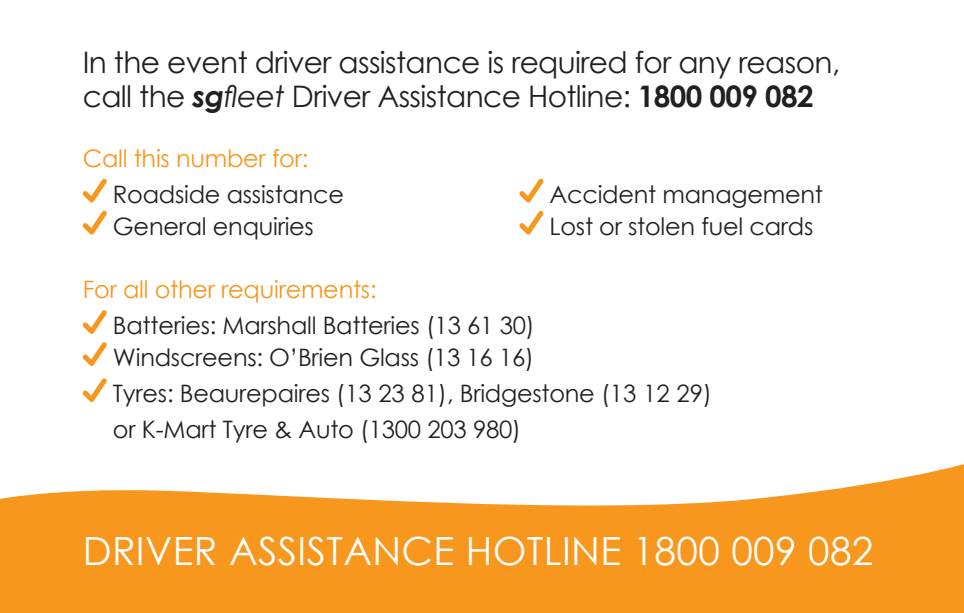
<style>
.page{position:relative;width:964px;height:613px;background:#fff}
.page>*{position:absolute;margin:0;border:0;box-sizing:border-box;transform-origin:0 0}
.crossHead{font:38.8px "Century Gothic";letter-spacing:.01em;color:#fff}
.crossHead-2{font:29.6px/34px "Century Gothic";letter-spacing:-.02em;color:#231f20}
.body{font:24px/36px "Century Gothic";letter-spacing:-.01em;color:#231f20}
.body-2{font:24px/36px "Century Gothic";letter-spacing:-.01em;color:#f7971d}
.s1{font-weight:700;font-style:italic}
.s2{font-style:italic}
.s3{font-weight:700}
.s4{color:#231f20}
.s5{color:#f7971d}
</style>
<div class="page">
<svg style="left:0;top:464px;width:964px;height:148px;fill:#f7971d"></svg>
<svg style="left:83px;top:178px;width:24px;height:24px"></svg>
<svg style="left:83px;top:210px;width:24px;height:24px"></svg>
<svg style="left:519px;top:178px;width:25px;height:24px"></svg>
<svg style="left:519px;top:210px;width:25px;height:24px"></svg>
<svg style="left:83px;top:310px;width:24px;height:24px"></svg>
<svg style="left:83px;top:342px;width:24px;height:24px"></svg>
<svg style="left:83px;top:378px;width:24px;height:24px"></svg>
<p class="crossHead-2" style="left:83px;top:45px;width:759px">In the event driver assistance is required for any reason, call the <span class="s1">sg</span><span class="s2">fleet</span> Driver Assistance Hotline: <span class="s3">1800 009 082</span></p>
<p class="body-2" style="left:113px;top:139px;width:233px;text-indent:-30px">Call this number for:<br><span class="s4">Roadside assistance</span></p>
<p class="body" style="left:113px;top:207px;width:202px">General enquiries</p>
<p class="body" style="left:549px;top:177px;width:275px;line-height:32px">Accident management<br>Lost or stolen fuel cards</p>
<p class="body" style="left:113px;top:271px;width:423px;text-indent:-30px"><span class="s5">For all other requirements:<br></span>Batteries: Marshall Batteries (13 61 30)</p>
<p class="body" style="left:113px;top:339px;width:600px">Windscreens: O’Brien Glass (13 16 16)<br>Tyres: Beaurepaires (13 23 81), Bridgestone (13 12 29) or K-Mart Tyre &amp; Auto (1300 203 980)</p>
<p class="crossHead" style="left:83px;top:523px;width:792px">DRIVER ASSISTANCE HOTLINE 1800 009 082</p>
</div>
